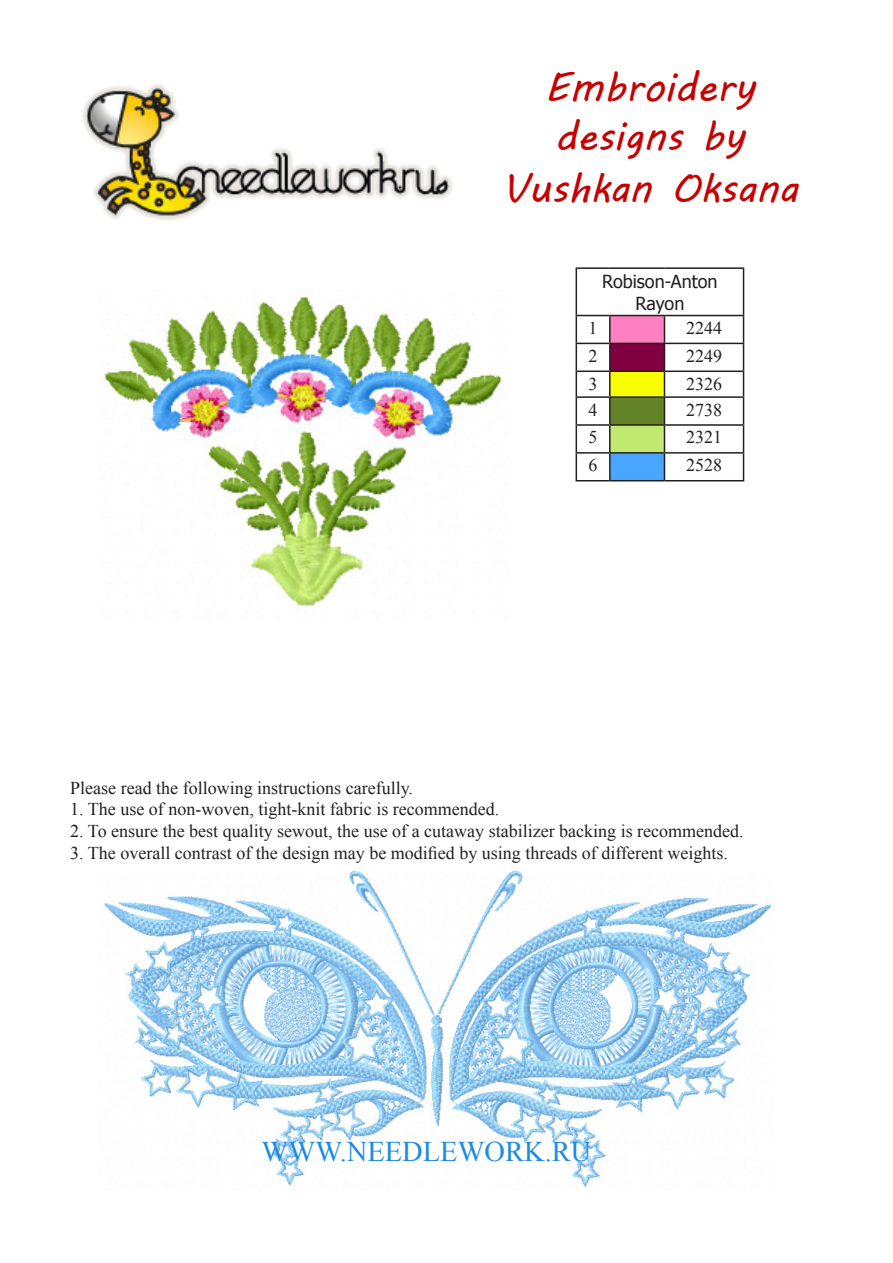
<style>
.page{position:relative;width:893px;height:1263px;background:#fff}
.page>*{position:absolute;margin:0;border:0;box-sizing:border-box;transform-origin:0 0}
.t1{font:40.5px "MV Boli";color:#c70000}
.t2{font:28.5px "Times New Roman";color:#1c8ae3}
.t3{font:18px "Times New Roman";color:#231f20}
.t4{font:18px/21.6px "Tahoma";color:#231f20;text-align:center}
</style>
<div class="page">
<img style="left:104px;top:868px;width:668px;height:319px">
<img style="left:82px;top:84px;width:371px;height:136px">
<img style="left:104px;top:290px;width:399px;height:317px">
<div style="left:610px;top:315px;width:54px;height:28px;background:#ff80c0"></div>
<div style="left:610px;top:343px;width:54px;height:28px;background:#800040"></div>
<div style="left:610px;top:371px;width:54px;height:26px;background:#faff00"></div>
<div style="left:610px;top:397px;width:54px;height:28px;background:#638327"></div>
<div style="left:610px;top:425px;width:54px;height:28px;background:#c1e871"></div>
<div style="left:610px;top:453px;width:54px;height:28px;background:#4aa5ff"></div>
<hr style="left:576px;top:267px;width:34px;height:2px;background:#231f20">
<hr style="left:576px;top:269px;width:1px;height:46px;background:#231f20">
<hr style="left:610px;top:267px;width:54px;height:2px;background:#231f20">
<hr style="left:664px;top:267px;width:80px;height:2px;background:#231f20">
<hr style="left:743px;top:269px;width:1px;height:46px;background:#231f20">
<hr style="left:576px;top:315px;width:34px;height:1px;background:#231f20">
<hr style="left:610px;top:315px;width:54px;height:1px;background:#231f20">
<hr style="left:609px;top:316px;width:2px;height:27px;background:#231f20">
<hr style="left:664px;top:315px;width:80px;height:1px;background:#231f20">
<hr style="left:576px;top:343px;width:34px;height:1px;background:#231f20">
<hr style="left:610px;top:343px;width:54px;height:1px;background:#231f20">
<hr style="left:609px;top:344px;width:2px;height:26px;background:#231f20">
<hr style="left:664px;top:343px;width:80px;height:1px;background:#231f20">
<hr style="left:576px;top:370px;width:34px;height:2px;background:#231f20">
<hr style="left:610px;top:370px;width:54px;height:2px;background:#231f20">
<hr style="left:609px;top:372px;width:2px;height:24px;background:#231f20">
<hr style="left:664px;top:370px;width:80px;height:2px;background:#231f20">
<hr style="left:576px;top:396px;width:34px;height:2px;background:#231f20">
<hr style="left:610px;top:396px;width:54px;height:2px;background:#231f20">
<hr style="left:609px;top:398px;width:2px;height:26px;background:#231f20">
<hr style="left:664px;top:396px;width:80px;height:2px;background:#231f20">
<hr style="left:576px;top:424px;width:34px;height:2px;background:#231f20">
<hr style="left:610px;top:424px;width:54px;height:2px;background:#231f20">
<hr style="left:609px;top:426px;width:2px;height:26px;background:#231f20">
<hr style="left:664px;top:424px;width:80px;height:2px;background:#231f20">
<hr style="left:576px;top:452px;width:34px;height:2px;background:#231f20">
<svg style="left:576px;top:316px;width:1px;height:164px"></svg>
<hr style="left:610px;top:452px;width:54px;height:2px;background:#231f20">
<hr style="left:609px;top:454px;width:2px;height:26px;background:#231f20">
<hr style="left:664px;top:452px;width:80px;height:2px;background:#231f20">
<svg style="left:664px;top:316px;width:1px;height:164px"></svg>
<svg style="left:743px;top:316px;width:1px;height:164px"></svg>
<hr style="left:576px;top:480px;width:34px;height:1px;background:#231f20">
<hr style="left:610px;top:480px;width:54px;height:1px;background:#231f20">
<hr style="left:664px;top:480px;width:80px;height:1px;background:#231f20">
<p class="t1" style="left:545px;top:60px;width:212px">Embroidery</p>
<p class="t1" style="left:555px;top:108px;width:192px">designs by</p>
<p class="t1" style="left:502px;top:161px;width:297px">Vushkan Oksana</p>
<p class="t4" style="left:602px;top:270px;width:117px">Robison-Anton<br>Rayon</p>
<p class="t3" style="left:589px;top:316px;width:10px">1</p>
<p class="t3" style="left:686px;top:316px;width:37px">2244</p>
<p class="t3" style="left:589px;top:344px;width:10px">2</p>
<p class="t3" style="left:686px;top:344px;width:37px">2249</p>
<p class="t3" style="left:589px;top:372px;width:10px">3</p>
<p class="t3" style="left:686px;top:372px;width:37px">2326</p>
<p class="t3" style="left:589px;top:397px;width:10px">4</p>
<p class="t3" style="left:686px;top:397px;width:37px">2738</p>
<p class="t3" style="left:589px;top:425px;width:10px">5</p>
<p class="t3" style="left:686px;top:425px;width:37px">2321</p>
<p class="t3" style="left:589px;top:453px;width:10px">6</p>
<p class="t3" style="left:686px;top:453px;width:37px">2528</p>
<p class="t3" style="left:70px;top:776px;width:344px">Please read the following instructions carefully.</p>
<p class="t3" style="left:70px;top:797px;width:431px">1. The use of non-woven, tight-knit fabric is recommended.</p>
<p class="t3" style="left:70px;top:819px;width:675px">2. To ensure the best quality sewout, the use of a cutaway stabilizer backing is recommended.</p>
<p class="t3" style="left:70px;top:840px;width:659px">3. The overall contrast of the design may be modified by using threads of different weights.</p>
<p class="t2" style="left:262px;top:1132px;width:331px">WWW.NEEDLEWORK.RU</p>
</div>
